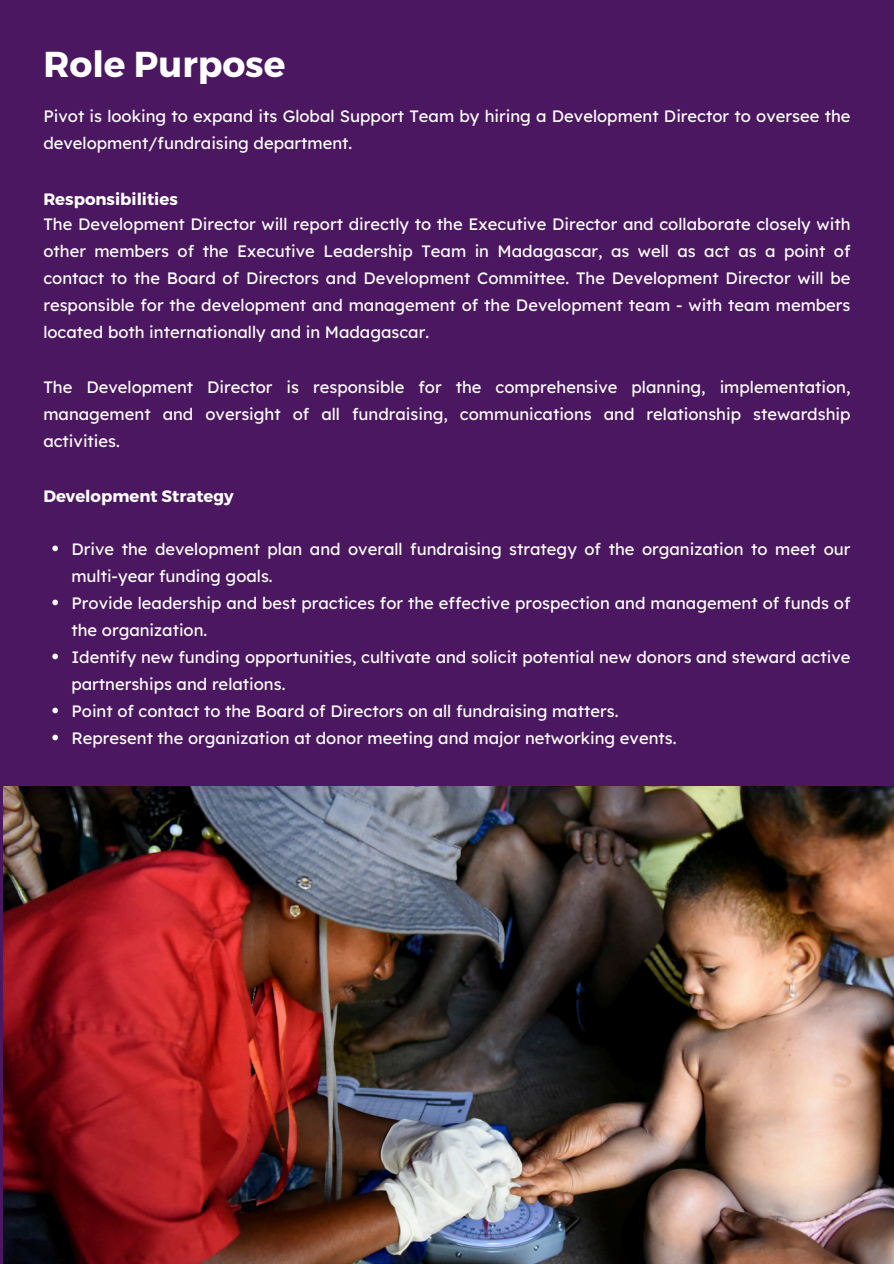
<style>
.page{position:relative;width:894px;height:1264px;background:#fff}
.page>*{position:absolute;margin:0;border:0;box-sizing:border-box;transform-origin:0 0}
.t1{font:700 36px "Montserrat";color:#fff}
.t2{font:16.5px/27px "Lexend Deca";color:#fff}
.t3{font:700 16.5px "Montserrat";color:#fff}
</style>
<div class="page">
<div style="left:0;top:0;width:893px;height:1263px;background:#4c1761"></div>
<svg style="left:52px;top:545px;width:6px;height:6px"></svg>
<svg style="left:52px;top:599px;width:6px;height:6px"></svg>
<svg style="left:52px;top:653px;width:6px;height:6px"></svg>
<svg style="left:52px;top:707px;width:6px;height:6px"></svg>
<svg style="left:52px;top:734px;width:6px;height:6px"></svg>
<img style="left:4px;top:786px;width:889px;height:477px">
<p class="t1" style="left:43px;top:41px;width:243px">Role Purpose</p>
<h1 class="t2" style="left:43px;top:103px;width:808px">Pivot is looking to expand its Global Support Team by hiring a Development Director to oversee the development/fundraising department.</h1>
<p class="t3" style="left:43px;top:188px;width:136px">Responsibilities</p>
<p class="t2" style="left:43px;top:211px;width:808px;text-align:justify">The Development Director will report directly to the Executive Director and collaborate closely with other members of the Executive Leadership Team in Madagascar, as well as act as a point of contact to the Board of Directors and Development Committee. The Development Director will be responsible for the development and management of the Development team - with team members located both internationally and in Madagascar.</p>
<p class="t2" style="left:43px;top:373px;width:808px;text-align:justify">The Development Director is responsible for the comprehensive planning, implementation, management and oversight of all fundraising, communications and relationship stewardship activities.</p>
<p class="t3" style="left:43px;top:485px;width:192px">Development Strategy</p>
<h2 class="t2" style="left:71px;top:535px;width:780px">Drive the development plan and overall fundraising strategy of the organization to meet our multi-year funding goals.</h2>
<p class="t2" style="left:71px;top:589px;width:780px">Provide leadership and best practices for the effective prospection and management of funds of the organization.</p>
<p class="t2" style="left:71px;top:643px;width:780px">Identify new funding opportunities, cultivate and solicit potential new donors and steward active partnerships and relations.</p>
<p class="t2" style="left:71px;top:697px;width:548px">Point of contact to the Board of Directors on all fundraising matters.</p>
<p class="t2" style="left:71px;top:724px;width:606px">Represent the organization at donor meeting and major networking events.</p>
</div>
